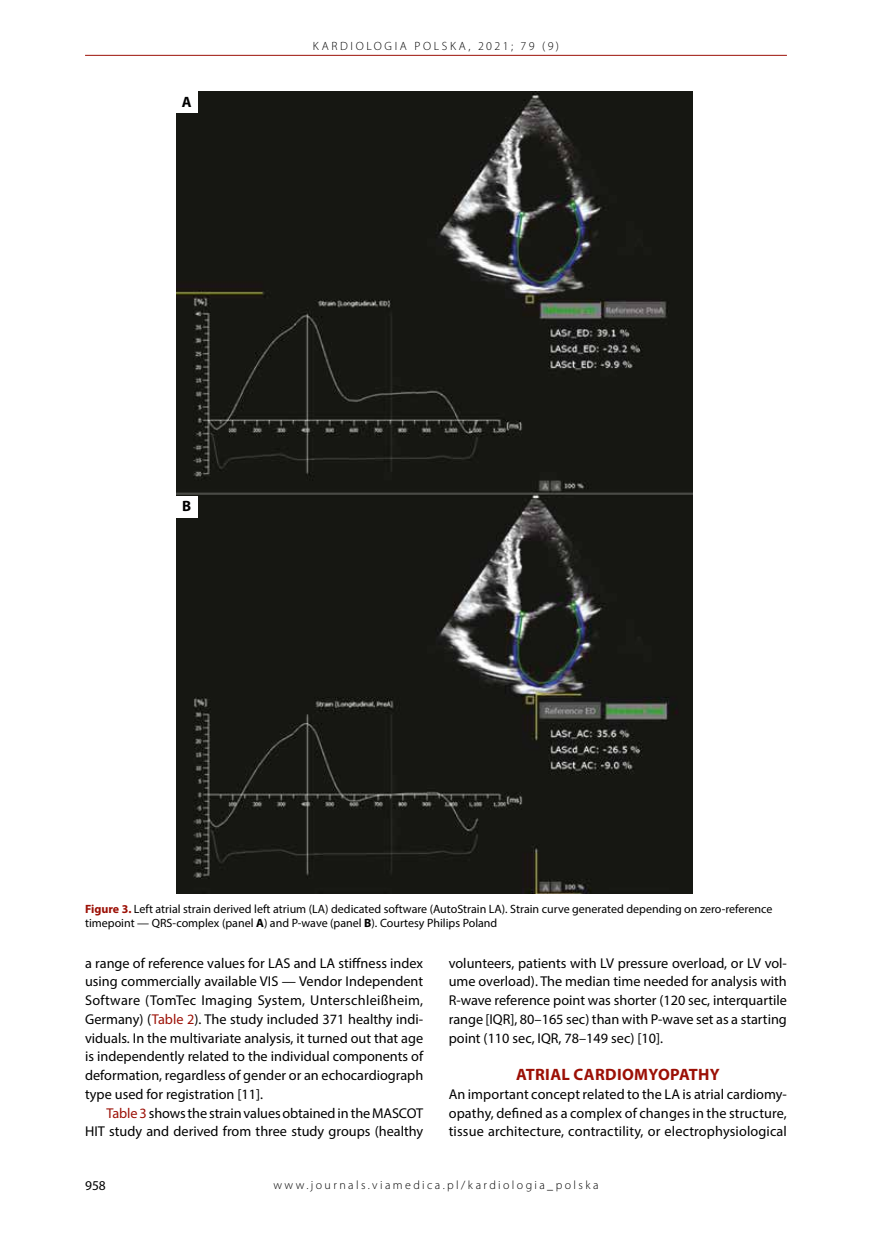
<style>
.page{position:relative;width:872px;height:1234px;background:#fff}
.page>*{position:absolute;margin:0;border:0;box-sizing:border-box;transform-origin:0 0}
.t1{font:700 16.5px "Myriad Pro";letter-spacing:.02em;color:#9c1006}
.t2{font:700 15px "Myriad Pro";color:#000}
.t3{font:14.25px/18.8px "Myriad Pro";color:#000;text-align:justify}
.t4{font:13.5px "Myriad Pro";color:#000}
.t5{font:12px/14.4px "Myriad Pro";color:#000}
.t6{font:300 12px "Myriad Pro";letter-spacing:.2em;color:#000}
.t7{font:300 12px "Myriad Pro";letter-spacing:.22em;color:#000}
.s1{font-weight:700;color:#9c1006}
.s2{font-weight:700}
.s3{color:#9c1006}
</style>
<div class="page">
<hr style="left:85px;top:55px;width:702px;height:1px;background:#9c1006">
<img style="left:176px;top:91px;width:516px;height:802px">
<div style="left:176px;top:91px;width:21px;height:22px;background:#fff"></div>
<div style="left:176px;top:496px;width:21px;height:21px;background:#fff"></div>
<p class="t2" style="left:182px;top:92px;width:11px">A</p>
<p class="t7" style="left:313px;top:40px;width:248px">KARDIOLOGIA POLSKA, 2021; 79 (9)</p>
<p class="t2" style="left:182px;top:496px;width:11px">B</p>
<p class="t5" style="left:85px;top:900px;width:689px"><span class="s1">FIGURE 3.</span> Left atrial strain derived left atrium (LA) dedicated software (AutoStrain LA). Strain curve generated depending on zero-reference timepoint — QRS-complex (panel <span class="s2">A</span>) and P-wave (panel <span class="s2">B</span>). Courtesy Philips Poland</p>
<p class="t3" style="left:85px;top:952px;width:340px">a range of reference values for LAS and LA stiffness index using commercially available VIS — Vendor Independent Software (TomTec Imaging System, Unterschleißheim, Germany) (<span class="s3">Table 2</span>). The study included 371 healthy indi&shy;viduals. In the multivariate analysis, it turned out that age is independently related to the individual components of deformation, regardless of gender or an echocardiograph type used for registration [11].</p>
<p class="t3" style="left:85px;top:1103px;width:340px;text-align:right"><span class="s3">Table 3</span> shows the strain values obtained in the MASCOT<br>HIT study and derived from three study groups (healthy</p>
<p class="t3" style="left:449px;top:953px;width:340px">volunteers, patients with LV pressure overload, or LV vol&shy;ume overload). The median time needed for analysis with R-wave reference point was shorter (120 sec, interquartile range [IQR], 80–165 sec) than with P-wave set as a starting point (110 sec, IQR, 78–149 sec) [10].</p>
<p class="t1" style="left:516px;top:1063px;width:205px">ATRIAL CARDIOMYOPATHY</p>
<p class="t3" style="left:449px;top:1084px;width:340px">An important concept related to the LA is atrial cardiomy&shy;opathy, defined as a complex of changes in the structure, tissue architecture, contractility, or electrophysiological</p>
<p class="t4" style="left:85px;top:1176px;width:22px">958</p>
<p class="t6" style="left:273px;top:1177px;width:327px">www.journals.viamedica.pl/kardiologia_polska</p>
</div>
